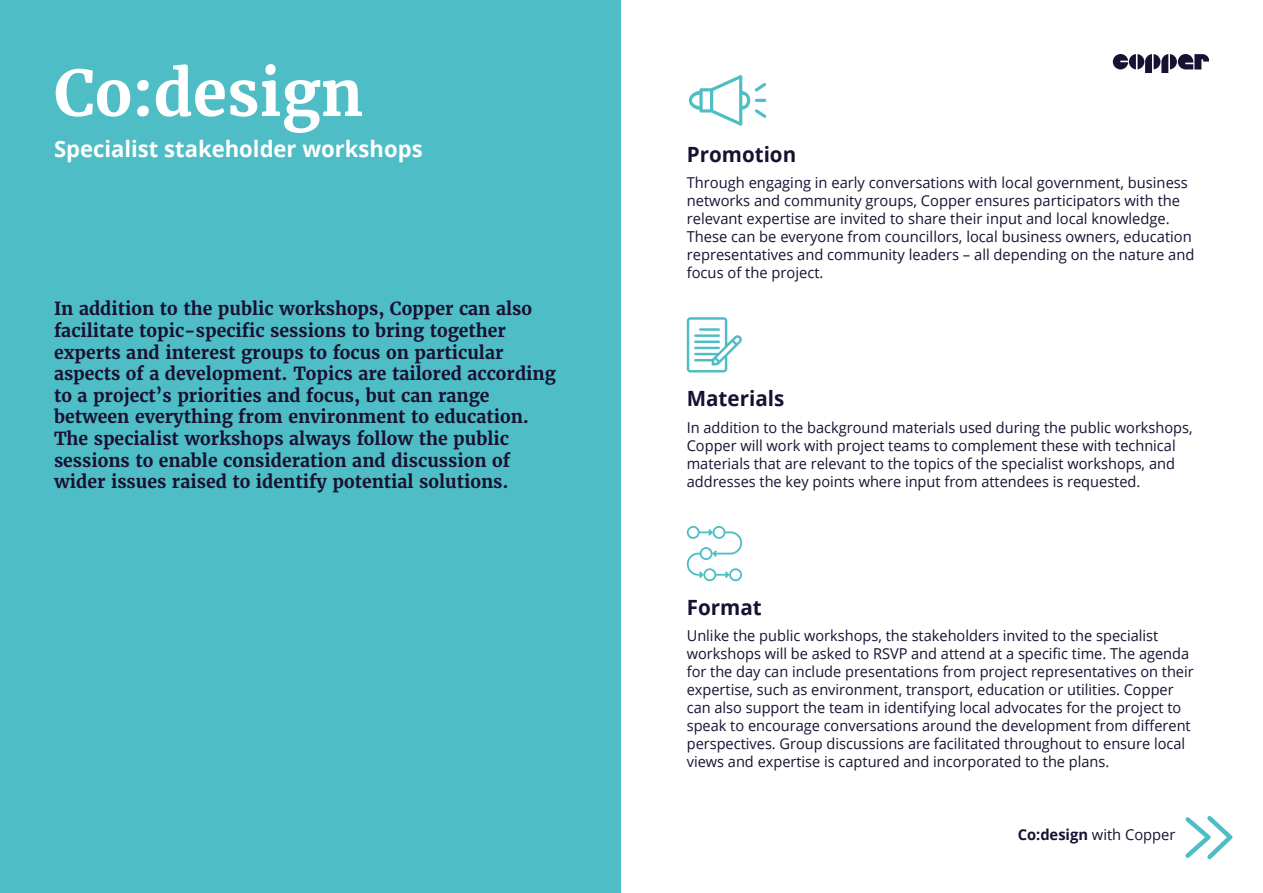
<style>
.page{position:relative;width:1263px;height:893px;background:#fff}
.page>*{position:absolute;margin:0;border:0;box-sizing:border-box;transform-origin:0 0}
.t1{font:700 63px "Merriweather";color:#fff}
.t2{font:700 22.5px "Open Sans";color:#fff}
.t3{font:700 21px "Open Sans";color:#191132}
.t4{font:700 18px/21.6px "Merriweather";color:#191132}
.t5{font:15px/18px "Open Sans";color:#191132}
.s1{font-weight:700}
</style>
<div class="page">
<svg style="left:1178px;top:54px;width:15px;height:15px"></svg>
<svg style="left:1194px;top:54px;width:15px;height:15px"></svg>
<svg style="left:1113px;top:54px;width:64px;height:19px"></svg>
<svg style="left:1185px;top:816px;width:47px;height:43px"></svg>
<div style="left:0;top:0;width:621px;height:893px;background:#4ebdc5"></div>
<svg style="left:688px;top:75px;width:79px;height:51px"></svg>
<svg style="left:687px;top:317px;width:55px;height:55px"></svg>
<svg style="left:687px;top:526px;width:55px;height:55px"></svg>
<h1 class="t1" style="left:54px;top:53px;width:311px">Co:design</h1>
<h2 class="t2" style="left:54px;top:133px;width:370px">Specialist stakeholder workshops</h2>
<h3 class="t3" style="left:687px;top:139px;width:111px">Promotion</h3>
<p class="t5" style="left:687px;top:173px;width:509px">Through engaging in early conversations with local government, business networks and community groups, Copper ensures participators with the relevant expertise are invited to share their input and local knowledge.<br>These can be everyone from councillors, local business owners, education representatives and community leaders – all depending on the nature and focus of the project.</p>
<p class="t4" style="left:54px;top:298px;width:503px">In addition to the public workshops, Copper can also facilitate topic-specific sessions to bring together experts and interest groups to focus on particular aspects of a development. Topics are tailored according to a project’s priorities and focus, but can range between everything from environment to education.<br>The specialist workshops always follow the public sessions to enable consideration and discussion of wider issues raised to identify potential solutions.</p>
<h3 class="t3" style="left:687px;top:384px;width:99px">Materials</h3>
<p class="t5" style="left:687px;top:418px;width:507px">In addition to the background materials used during the public workshops, Copper will work with project teams to complement these with technical materials that are relevant to the topics of the specialist workshops, and addresses the key points where input from attendees is requested.</p>
<h3 class="t3" style="left:687px;top:592px;width:76px">Format</h3>
<p class="t5" style="left:687px;top:627px;width:508px">Unlike the public workshops, the stakeholders invited to the specialist workshops will be asked to RSVP and attend at a specific time. The agenda for the day can include presentations from project representatives on their expertise, such as environment, transport, education or utilities. Copper can also support the team in identifying local advocates for the project to speak to encourage conversations around the development from different perspectives. Group discussions are facilitated throughout to ensure local views and expertise is captured and incorporated to the plans.</p>
<p class="t5" style="left:1018px;top:826px;width:159px"><span class="s1">Co:design</span> with Copper</p>
</div>
